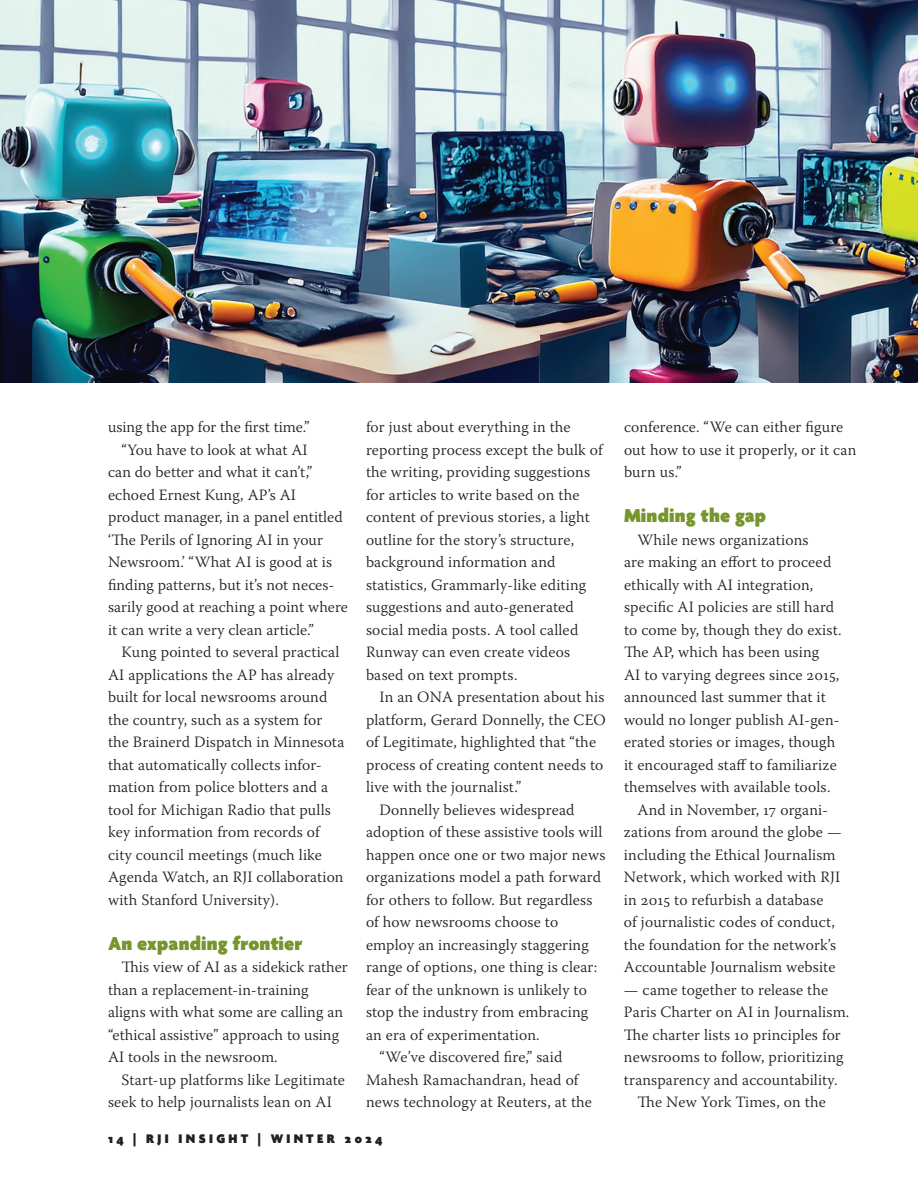
<style>
.page{position:relative;width:918px;height:1188px;background:#fff}
.page>*{position:absolute;margin:0;border:0;box-sizing:border-box;transform-origin:0 0}
.Body_subhead_MU_green_3{font:900 20.25px "Agenda One";letter-spacing:.01em;color:#76952c}
.Body_text_1{font:300 15.75px/22.5px "Warnock Pro";letter-spacing:.01em;color:#231f20}
.t1{font:900 13.5px "Agenda One";letter-spacing:.25em;color:#231f20}
</style>
<div class="page">
<img style="left:0;top:0;width:918px;height:382px">
<p class="Body_text_1" style="left:108px;top:415px;width:203px">using the app for the first time.”</p>
<p class="Body_text_1" style="left:108px;top:438px;width:241px;text-indent:13px">“You have to look at what AI<br>can do better and what it can’t,” echoed Ernest Kung, AP’s AI product manager, in a panel entitled ‘The Perils of Ignoring AI in your<br>Newsroom.’ “What AI is good at is finding patterns, but it’s not neces&shy;sarily good at reaching a point where it can write a very clean article.”</p>
<p class="Body_text_1" style="left:108px;top:640px;width:238px;text-indent:13px">Kung pointed to several practical AI applications the AP has already built for local newsrooms around the country, such as a system for the Brainerd Dispatch in Minnesota that automatically collects infor&shy;mation from police blotters and a tool for Michigan Radio that pulls key information from records of city council meetings (much like Agenda Watch, an RJI collaboration with Stanford University).</p>
<p class="Body_subhead_MU_green_3" style="left:108px;top:931px;width:196px">An expanding frontier</p>
<p class="Body_text_1" style="left:108px;top:955px;width:241px;text-indent:13px">This view of AI as a sidekick rather than a replacement-in-training aligns with what some are calling an “ethical assistive” approach to using AI tools in the newsroom.</p>
<p class="Body_text_1" style="left:108px;top:1068px;width:238px;text-indent:13px">Start-up platforms like Legitimate seek to help journalists lean on AI</p>
<p class="Body_text_1" style="left:366px;top:415px;width:238px">for just about everything in the reporting process except the bulk of the writing, providing suggestions for articles to write based on the content of previous stories, a light outline for the story’s structure, background information and statistics, Grammarly-like editing suggestions and auto-generated social media posts. A tool called<br>Runway can even create videos based on text prompts.</p>
<p class="Body_text_1" style="left:366px;top:685px;width:241px;text-indent:13px">In an ONA presentation about his platform, Gerard Donnelly, the CEO of Legitimate, highlighted that “the process of creating content needs to live with the journalist.”</p>
<p class="Body_text_1" style="left:366px;top:798px;width:241px;text-indent:13px">Donnelly believes widespread adoption of these assistive tools will happen once one or two major news organizations model a path forward for others to follow. But regardless of how newsrooms choose to employ an increasingly staggering range of options, one thing is clear: fear of the unknown is unlikely to stop the industry from embracing an era of experimentation.</p>
<p class="Body_text_1" style="left:366px;top:1045px;width:227px;text-indent:13px">“We’ve discovered fire,” said<br>Mahesh Ramachandran, head of news technology at Reuters, at the</p>
<p class="t1" style="left:108px;top:1131px;width:276px">14 | RJI INSIGHT | WINTER 2024</p>
<p class="Body_text_1" style="left:624px;top:415px;width:234px">conference. “We can either figure out how to use it properly, or it can burn us.”</p>
<p class="Body_subhead_MU_green_3" style="left:624px;top:504px;width:143px">Minding the gap</p>
<p class="Body_text_1" style="left:624px;top:528px;width:219px;text-indent:13px">While news organizations<br>are making an effort to proceed ethically with AI integration, specific AI policies are still hard to come by, though they do exist.<br>The AP, which has been using<br>AI to varying degrees since 2015, announced last summer that it would no longer publish AI-gen&shy;erated stories or images, though it encouraged staff to familiarize themselves with available tools.</p>
<p class="Body_text_1" style="left:624px;top:798px;width:219px;text-indent:13px">And in November, 17 organi&shy;zations from around the globe — including the Ethical Journalism<br>Network, which worked with RJI in 2015 to refurbish a database<br>of journalistic codes of conduct, the foundation for the network’s<br>Accountable Journalism website</p>
<p class="Body_text_1" style="left:624px;top:978px;width:227px">— came together to release the Paris Charter on AI in Journalism.<br>The charter lists 10 principles for newsrooms to follow, prioritizing transparency and accountability.</p>
<p class="Body_text_1" style="left:637px;top:1090px;width:190px">The New York Times, on the</p>
</div>
